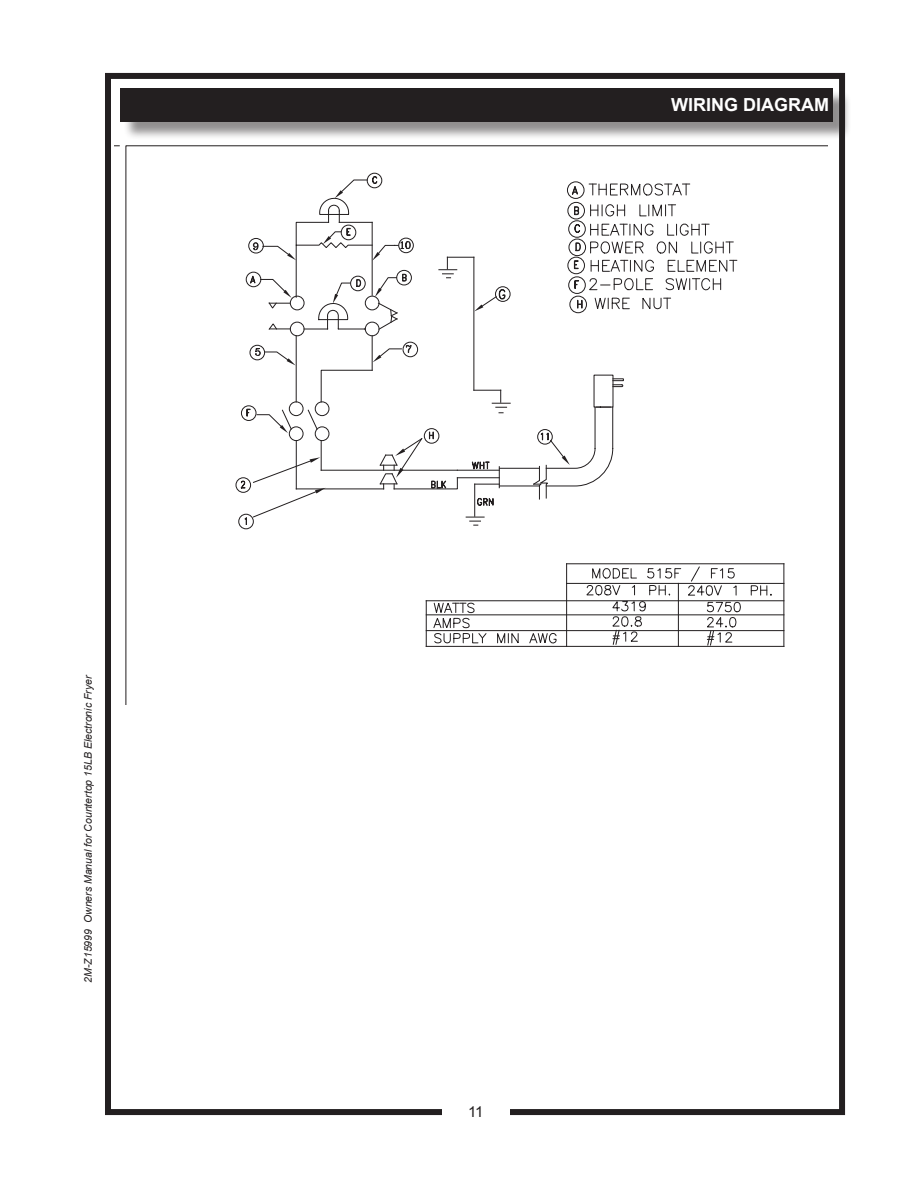
<style>
.page{position:relative;width:918px;height:1188px;background:#fff}
.page>*{position:absolute;margin:0;border:0;box-sizing:border-box;transform-origin:0 0}
.t1{font:700 18px "Arial";color:#fff}
.t2{font:15px "Arial";color:#231f20}
.t3{font:italic 10.5px "Arial";color:#231f20}
</style>
<div class="page">
<div style="left:105px;top:73px;width:740px;height:1042px;border:6px solid #231f20"></div>
<div style="left:442px;top:1102px;width:68px;height:21px;background:#fff"></div>
<svg style="left:125px;top:145px;width:703px;height:560px"></svg>
<div style="left:123px;top:90px;width:729px;height:50px;background:#231f20;opacity:.5"></div>
<div style="left:120px;top:88px;width:713px;height:34px;background:#231f20"></div>
<p class="t3" style="left:81px;top:983px;width:309px;rotate:-90deg">2M-Z15999 Owners Manual for Countertop 15LB Electronic Fryer</p>
<p class="t1" style="left:671px;top:93px;width:159px">WIRING DIAGRAM</p>
<h2 class="t2" style="left:468px;top:1102px;width:17px">11</h2>
</div>
